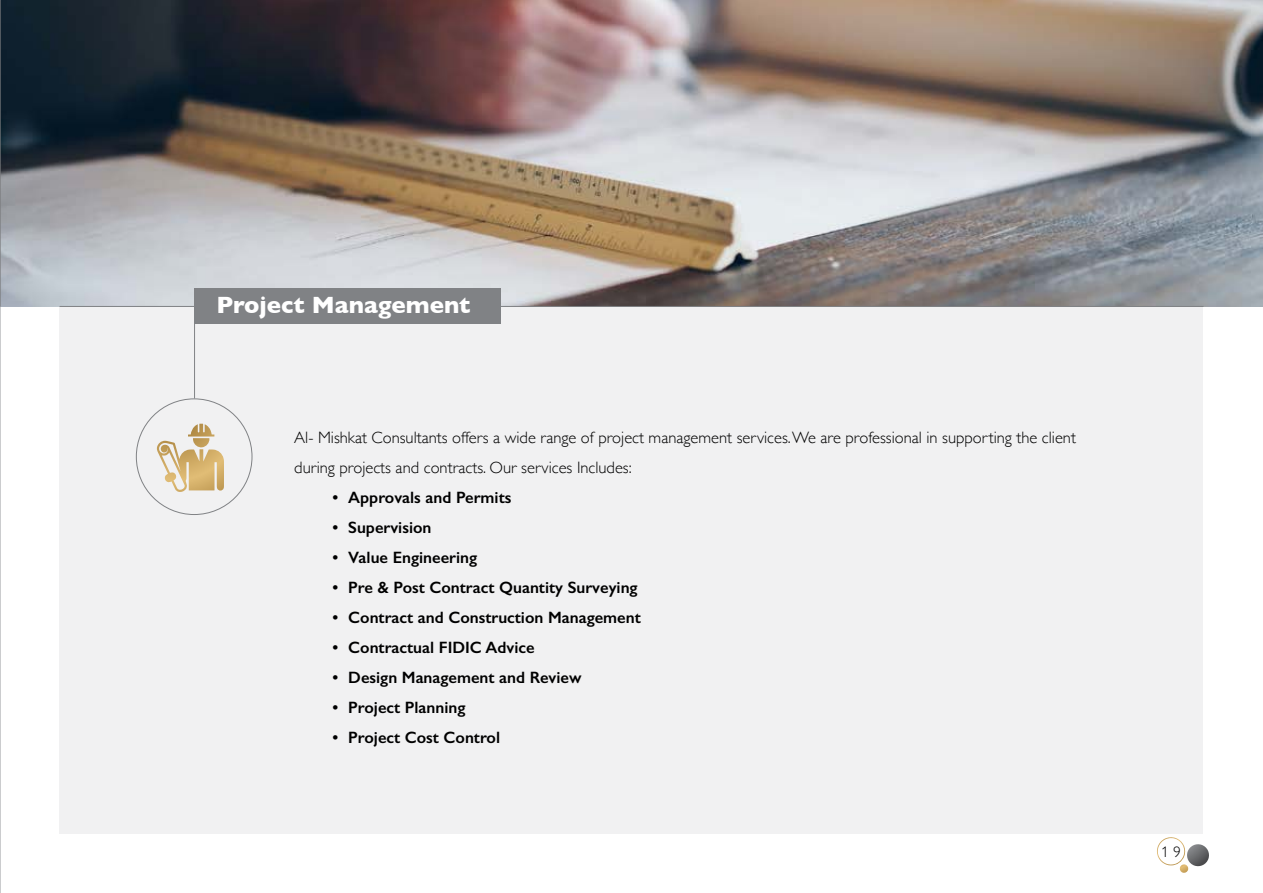
<style>
.page{position:relative;width:1263px;height:893px;background:#fff}
.page>*{position:absolute;margin:0;border:0;box-sizing:border-box;transform-origin:0 0}
.t1{font:700 24px "Gill Sans";color:#fff}
.t2{font:600 16.5px "Gill Sans";color:#000}
.t3{font:300 16.5px/30px "Gill Sans";color:#000}
.t4{font:300 15px "Gill Sans Nova";color:#000}
</style>
<div class="page">
<div style="left:60px;top:278px;width:1143px;height:555px;background:#f1f1f2"></div>
<img style="left:1px;top:0;width:1262px;height:306px">
<hr style="left:60px;top:306px;width:1143px;height:1px;background:#808285">
<div style="left:195px;top:289px;width:306px;height:35px;background:#808285"></div>
<hr style="left:194px;top:289px;width:1px;height:109px;background:#808285">
<svg style="left:1157px;top:837px;width:52px;height:36px"></svg>
<svg style="left:157px;top:424px;width:67px;height:68px"></svg>
<hr style="left:0;top:0;width:1px;height:893px;background:#999b9e">
<h1 class="t1" style="left:216px;top:286px;width:256px">Project Management</h1>
<p class="t3" style="left:294px;top:422px;width:783px">Al- Mishkat Consultants offers a wide range of project management services. We are professional in supporting the client during projects and contracts. Our services Includes:</p>
<p class="t2" style="left:332px;top:487px;width:180px">• Approvals and Permits</p>
<p class="t2" style="left:332px;top:517px;width:101px">• Supervision</p>
<p class="t2" style="left:332px;top:547px;width:146px">• Value Engineering</p>
<p class="t2" style="left:332px;top:577px;width:307px">• Pre &amp; Post Contract Quantity Surveying</p>
<p class="t2" style="left:332px;top:607px;width:310px">• Contract and Construction Management</p>
<p class="t2" style="left:332px;top:637px;width:204px">• Contractual FIDIC Advice</p>
<p class="t2" style="left:332px;top:667px;width:250px">• Design Management and Review</p>
<p class="t2" style="left:332px;top:697px;width:134px">• Project Planning</p>
<p class="t2" style="left:332px;top:727px;width:169px">• Project Cost Control</p>
<p class="t4" style="left:1161px;top:842px;width:21px">1 9</p>
</div>
